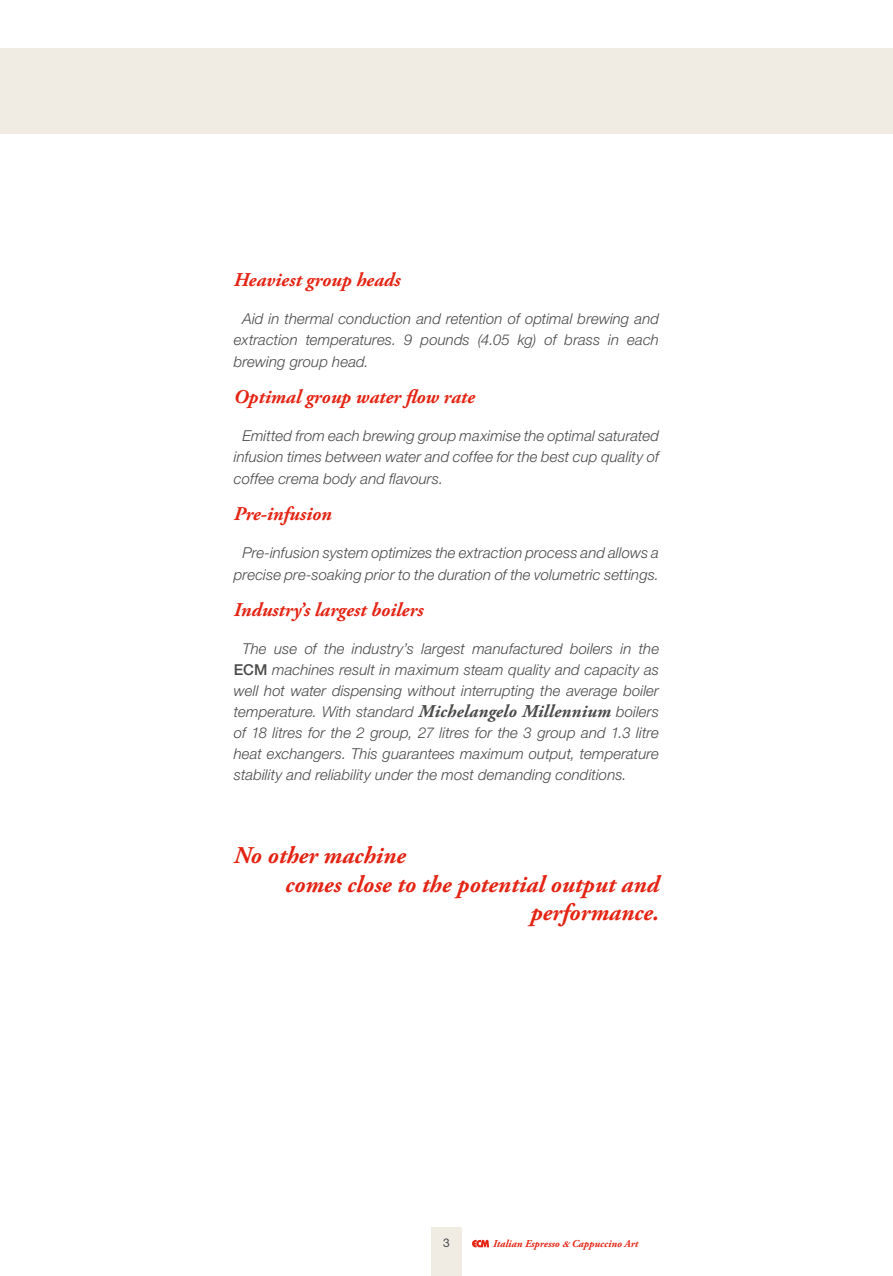
<style>
.page{position:relative;width:893px;height:1276px;background:#fff}
.page>*{position:absolute;margin:0;border:0;box-sizing:border-box;transform-origin:0 0}
.t1{font:italic 700 24px "Adobe Garamond Pro";color:#e42313}
.t2{font:italic 700 19.5px "Adobe Garamond Pro";color:#e42313}
.t3{font:italic 300 15px/21px "Helvetica Neue LT Std";letter-spacing:.005em;color:#4a4a49;text-align:justify}
.t4{font:12px "Helvetica Neue LT Std";color:#4a4a49}
.t5{font:italic 700 10.5px "Adobe Garamond Pro";color:#e42313}
.s1{font-weight:500;font-style:normal}
.s2{font-family:"Adobe Garamond Pro";font-weight:700;font-size:18px}
.s3{font-size:9px}
</style>
<div class="page">
<div style="left:0;top:49px;width:893px;height:85px;background:#f0ece4"></div>
<div style="left:431px;top:1227px;width:30px;height:49px;background:#f0ece4"></div>
<svg style="left:472px;top:1239px;width:17px;height:8px"></svg>
<h2 class="t2" style="left:234px;top:269px;width:168px">Heaviest group heads</h2>
<p class="t3" style="left:234px;top:308px;width:427px;text-indent:9px">Aid in thermal conduction and retention of optimal brewing and extraction temperatures. 9 pounds (4.05 kg) of brass in each brewing group head.</p>
<h2 class="t2" style="left:234px;top:386px;width:243px">Optimal group water flow rate</h2>
<p class="t3" style="left:234px;top:425px;width:427px;text-indent:9px">Emitted from each brewing group maximise the optimal saturated infusion times between water and coffee for the best cup quality of coffee crema body and flavours.</p>
<h2 class="t2" style="left:234px;top:502px;width:100px">Pre-infusion</h2>
<p class="t3" style="left:234px;top:541px;width:427px;line-height:21.6px;text-align:center">Pre-infusion system optimizes the extraction process and allows a precise pre-soaking prior to the duration of the volumetric settings.</p>
<h2 class="t2" style="left:234px;top:598px;width:191px">Industry’s largest boilers</h2>
<p class="t3" style="left:234px;top:638px;width:427px;text-indent:9px">The use of the industry’s largest manufactured boilers in the <span class="s1">ECM</span> machines result in maximum steam quality and capacity as well hot water dispensing without interrupting the average boiler temperature. With standard <span class="s2">Michelangelo Millennium</span> boilers of 18 litres for the 2 group, 27 litres for the 3 group and 1.3 litre heat exchangers. This guarantees maximum output, temperature stability and reliability under the most demanding conditions.</p>
<h1 class="t1" style="left:234px;top:841px;width:173px">No other machine</h1>
<h1 class="t1" style="left:285px;top:870px;width:376px">comes close to the potential output and</h1>
<h1 class="t1" style="left:530px;top:898px;width:130px">performance.</h1>
<p class="t4" style="left:443px;top:1235px;width:8px">3</p>
<p class="t5" style="left:493px;top:1238px;width:147px">Italian Espresso <span class="s3">&amp;</span>Cappuccino Art</p>
</div>
